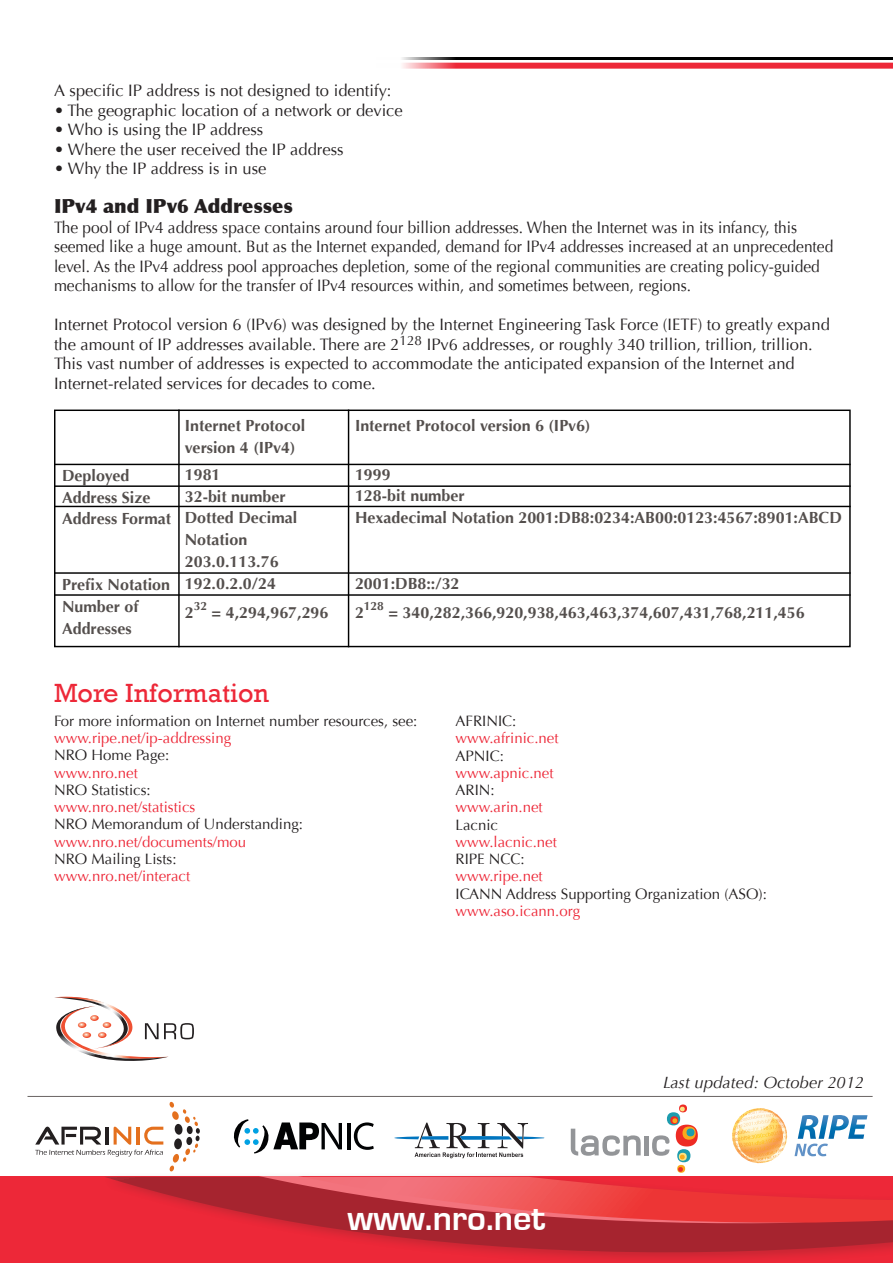
<style>
.page{position:relative;width:893px;height:1263px;background:#fff}
.page>*{position:absolute;margin:0;border:0;box-sizing:border-box;transform-origin:0 0}
.t1{font:700 36.3px "Eurostile";color:#fff}
.t2{font:27px "Rockwell";color:#ed2838}
.t3{font:900 19.5px "Optima";color:#231f20}
.t4{font:16.5px/19.5px "Optima";color:#231f20}
.t5{font:16.5px/19.5px "Optima";color:#231f20;scale:.94 1}
.t6{font:italic 16.5px "Optima";color:#231f20}
.t7{font:700 16.05px/21.9px "Optima";color:#544f4d}
.t8{font:15px "Optima";color:#231f20}
.t9{font:15px "Optima";color:#ed2838}
.t10{font:700 12px "Optima";color:#544f4d}
</style>
<div class="page">
<div style="left:0;top:1177px;width:893px;height:86px;background:#ed2838"></div>
<div style="left:102px;top:1171px;width:791px;height:92px;background:#231f20;opacity:.55"></div>
<svg style="left:104px;top:1229px;width:789px;height:31px"></svg>
<svg style="left:102px;top:1177px;width:704px;height:62px"></svg>
<hr style="left:376px;top:57px;width:517px;height:3px;background:#000">
<div style="left:376px;top:63px;width:517px;height:6px;background:#ed2838"></div>
<div style="left:54px;top:410px;width:797px;height:237px;border:1px solid #000"></div>
<hr style="left:54px;top:464px;width:797px;height:1px;background:#000">
<hr style="left:54px;top:485px;width:797px;height:2px;background:#000">
<hr style="left:54px;top:506px;width:797px;height:1px;background:#000">
<hr style="left:54px;top:572px;width:797px;height:2px;background:#000">
<hr style="left:54px;top:594px;width:797px;height:2px;background:#000">
<hr style="left:178px;top:410px;width:2px;height:237px;background:#000">
<hr style="left:348px;top:410px;width:1px;height:237px;background:#000">
<svg style="left:169px;top:1102px;width:31px;height:69px"></svg>
<svg style="left:35px;top:1126px;width:128px;height:30px"></svg>
<svg style="left:679px;top:1104px;width:8px;height:8px"></svg>
<svg style="left:233px;top:1107px;width:660px;height:122px"></svg>
<hr style="left:28px;top:1096px;width:845px;height:1px;background:#696362">
<svg style="left:54px;top:997px;width:140px;height:64px"></svg>
<p class="t4" style="left:54px;top:81px;width:339px">A specific IP address is not designed to identify:</p>
<p class="t4" style="left:54px;top:101px;width:350px">• The geographic location of a network or device</p>
<p class="t4" style="left:54px;top:120px;width:211px">• Who is using the IP address</p>
<p class="t4" style="left:54px;top:140px;width:291px">• Where the user received the IP address</p>
<p class="t4" style="left:54px;top:159px;width:214px">• Why the IP address is in use</p>
<p class="t3" style="left:54px;top:194px;width:240px">IPv4 and IPv6 Addresses</p>
<p class="t5" style="left:54px;top:218px;width:830px">The pool of IPv4 address space contains around four billion addresses. When the Internet was in its infancy, this seemed like a huge amount. But as the Internet expanded, demand for IPv4 addresses increased at an unprecedented level. As the IPv4 address pool approaches depletion, some of the regional communities are creating policy-guided mechanisms to allow for the transfer of IPv4 resources within, and sometimes between, regions.</p>
<p class="t4" style="left:54px;top:315px;width:777px">Internet Protocol version 6 (IPv6) was designed by the Internet Engineering Task Force (IETF) to greatly expand the amount of IP addresses available. There are 2<sup>128</sup> IPv6 addresses, or roughly 340 trillion, trillion, trillion.<br>This vast number of addresses is expected to accommodate the anticipated expansion of the Internet and Internet-related services for decades to come.</p>
<p class="t7" style="left:62px;top:464px;width:111px">Deployed<br>Address Size<br>Address Format</p>
<p class="t7" style="left:62px;top:574px;width:110px">Prefix Notation<br>Number of<br>Addresses</p>
<p class="t7" style="left:185px;top:415px;width:122px">Internet Protocol version 4 (IPv4)</p>
<p class="t7" style="left:185px;top:463px;width:114px">1981<br>32-bit number<br>Dotted Decimal<br>Notation<br>203.0.113.76<br>192.0.2.0/24</p>
<p class="t7" style="left:185px;top:601px;width:10px">2</p>
<p class="t10" style="left:194px;top:599px;width:15px">32</p>
<p class="t7" style="left:212px;top:601px;width:118px">= 4,294,967,296</p>
<p class="t7" style="left:355px;top:415px;width:237px">Internet Protocol version 6 (IPv6)</p>
<p class="t7" style="left:355px;top:463px;width:488px">1999<br>128-bit number<br>Hexadecimal Notation 2001:DB8:0234:AB00:0123:4567:8901:ABCD</p>
<p class="t7" style="left:355px;top:570px;width:106px;line-height:28.5px">2001:DB8::/32<br>2</p>
<p class="t10" style="left:364px;top:599px;width:22px">128</p>
<p class="t7" style="left:388px;top:601px;width:418px">= 340,282,366,920,938,463,463,374,607,431,768,211,456</p>
<h2 class="t2" style="left:54px;top:677px;width:216px">More Information</h2>
<p class="t8" style="left:54px;top:712px;width:365px">For more information on Internet number resources, see:</p>
<p class="t9" style="left:54px;top:729px;width:179px">www.ripe.net/ip-addressing</p>
<p class="t8" style="left:54px;top:746px;width:117px">NRO Home Page:</p>
<p class="t9" style="left:54px;top:764px;width:85px">www.nro.net</p>
<p class="t8" style="left:54px;top:781px;width:98px">NRO Statistics:</p>
<p class="t9" style="left:54px;top:798px;width:143px">www.nro.net/statistics</p>
<p class="t8" style="left:54px;top:815px;width:251px">NRO Memorandum of Understanding:</p>
<p class="t9" style="left:54px;top:833px;width:194px">www.nro.net/documents/mou</p>
<p class="t8" style="left:54px;top:850px;width:124px">NRO Mailing Lists:</p>
<p class="t9" style="left:54px;top:867px;width:138px">www.nro.net/interact</p>
<p class="t8" style="left:455px;top:712px;width:62px">AFRINIC:</p>
<p class="t9" style="left:455px;top:729px;width:105px">www.afrinic.net</p>
<p class="t8" style="left:455px;top:747px;width:50px">APNIC:</p>
<p class="t9" style="left:455px;top:764px;width:100px">www.apnic.net</p>
<p class="t8" style="left:455px;top:781px;width:41px">ARIN:</p>
<p class="t9" style="left:455px;top:798px;width:89px">www.arin.net</p>
<p class="t8" style="left:455px;top:816px;width:44px">Lacnic</p>
<p class="t9" style="left:455px;top:833px;width:103px">www.lacnic.net</p>
<p class="t8" style="left:455px;top:850px;width:71px">RIPE NCC:</p>
<p class="t9" style="left:455px;top:867px;width:89px">www.ripe.net</p>
<p class="t8" style="left:455px;top:885px;width:313px">ICANN Address Supporting Organization (ASO):</p>
<p class="t9" style="left:455px;top:902px;width:126px">www.aso.icann.org</p>
<p class="t6" style="left:663px;top:1072px;width:203px">Last updated: October 2012</p>
<h1 class="t1" style="left:348px;top:1199px;width:199px">www.nro.net</h1>
</div>
